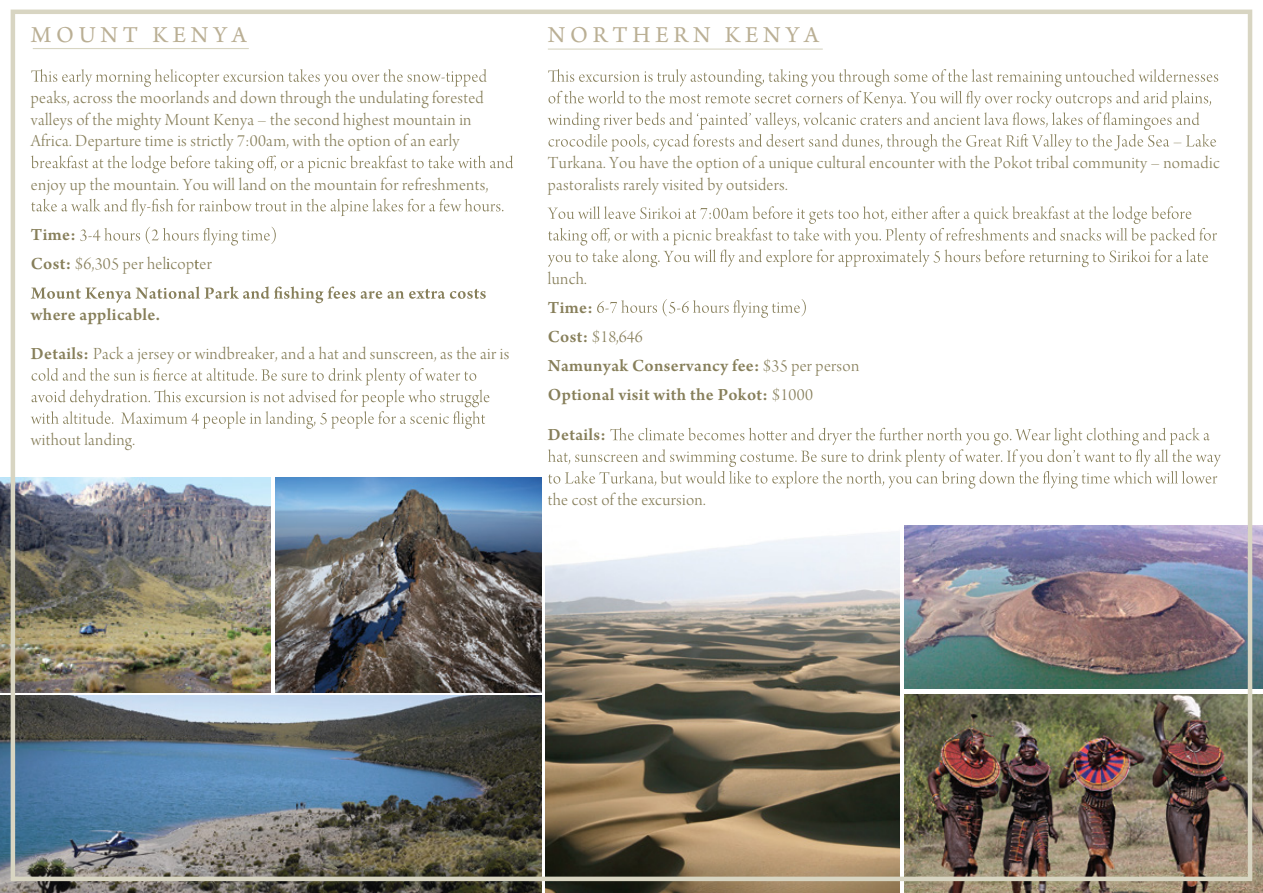
<style>
.page{position:relative;width:1263px;height:893px;background:#fff}
.page>*{position:absolute;margin:0;border:0;box-sizing:border-box;transform-origin:0 0}
.t1{font:24px "Arno Pro";letter-spacing:.2em;color:#baaf94}
.t2{font:18px/21.6px "Arno Pro Light Display";letter-spacing:.02em;color:#877f5a}
.t3{font:600 18px/29.1px "Arno Pro";letter-spacing:.02em;color:#877f5a}
.s1{font-family:"Arno Pro";font-weight:600}
.s2{font-family:"Arno Pro Light Display";font-weight:400}
</style>
<div class="page">
<img style="left:0;top:477px;width:11px;height:215px">
<img style="left:0;top:695px;width:541px;height:198px">
<img style="left:545px;top:881px;width:355px;height:12px">
<img style="left:1252px;top:525px;width:11px;height:163px">
<img style="left:904px;top:694px;width:359px;height:199px">
<img style="left:11px;top:10px;width:1241px;height:871px">
<hr style="left:548px;top:49px;width:275px;height:1px;background:#d8d5c2">
<svg style="left:548px;top:69px;width:670px;height:83px"></svg>
<svg style="left:548px;top:206px;width:669px;height:61px"></svg>
<svg style="left:597px;top:299px;width:209px;height:19px"></svg>
<svg style="left:548px;top:428px;width:673px;height:61px"></svg>
<h1 class="t1" style="left:31px;top:21px;width:217px">MOUNT KENYA</h1>
<p class="t2" style="left:31px;top:88px;width:454px">peaks, across the moorlands and down through the undulating forested valleys of the mighty Mount Kenya – the second highest mountain in<br>Africa. Departure time is strictly 7:00am, with the option of an early</p>
<p class="t2" style="left:31px;top:175px;width:459px">enjoy up the mountain. You will land on the mountain for refreshments,</p>
<p class="t3" style="left:31px;top:221px;width:46px">Time:</p>
<p class="t2" style="left:31px;top:254px;width:182px"><span class="s1">Cost:</span> $6,305 per helicopter</p>
<p class="t3" style="left:31px;top:301px;width:131px">where applicable.</p>
<p class="t2" style="left:31px;top:344px;width:480px"><span class="s1">Details:</span> Pack a jersey or windbreaker, and a hat and sunscreen, as the air is</p>
<p class="t2" style="left:31px;top:430px;width:106px">without landing.</p>
<h1 class="t1" style="left:548px;top:21px;width:272px">NORTHERN KENYA</h1>
<p class="t2" style="left:548px;top:153px;width:673px">Turkana. You have the option of a unique cultural encounter with the Pokot tribal community – nomadic pastoralists rarely visited by outsiders.</p>
<p class="t2" style="left:548px;top:269px;width:40px">lunch.</p>
<p class="t3" style="left:548px;top:294px;width:46px">Time:</p>
<p class="t2" style="left:548px;top:327px;width:96px"><span class="s1">Cost:</span> $18,646</p>
<p class="t3" style="left:548px;top:352px;width:313px">Namunyak Conservancy fee: <span class="s2">$35 per person<br></span>Optional visit with the Pokot: <span class="s2">$1000</span></p>
<p class="t3" style="left:548px;top:421px;width:60px">Details:</p>
<p class="t2" style="left:548px;top:490px;width:159px">the cost of the excursion.</p>
</div>
